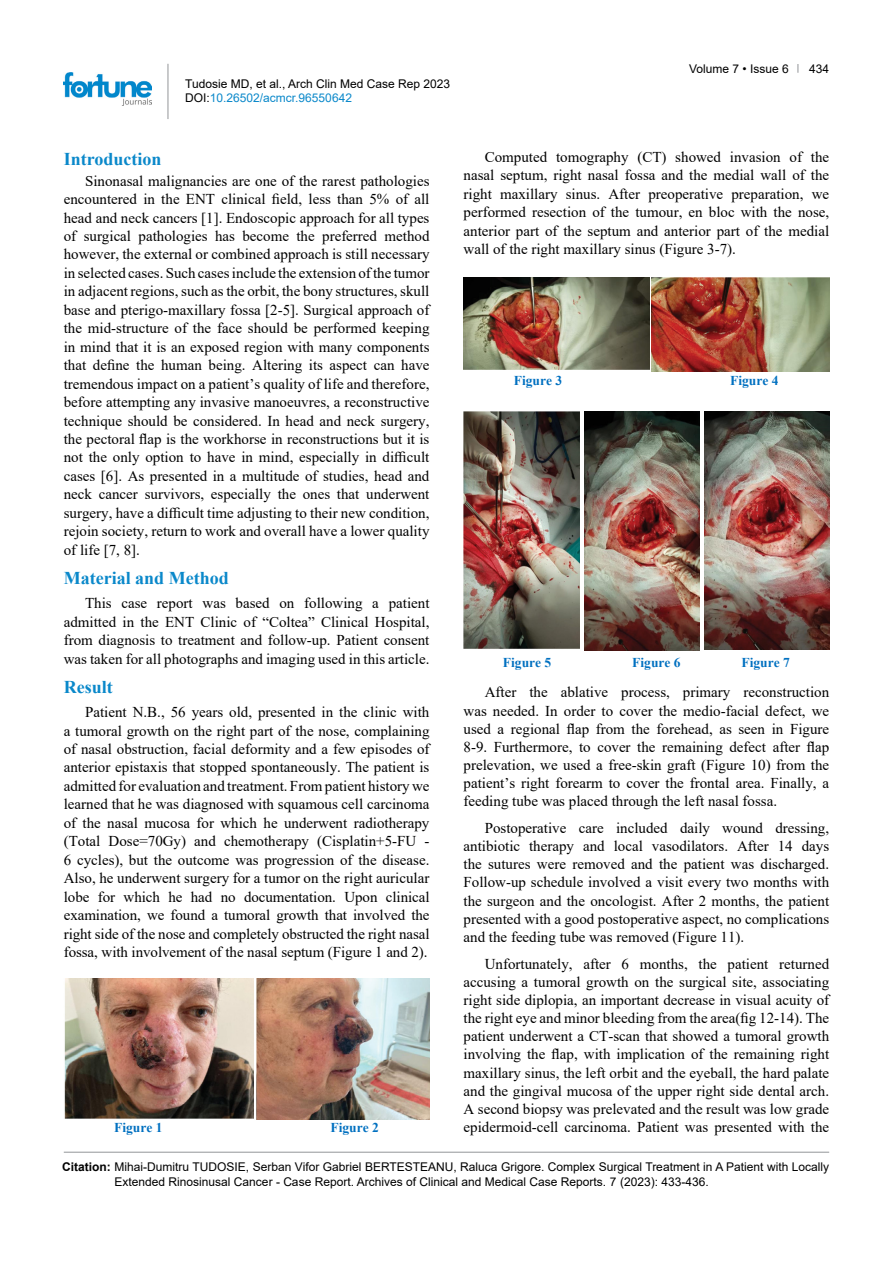
<style>
.page{position:relative;width:893px;height:1263px;background:#fff}
.page>*{position:absolute;margin:0;border:0;box-sizing:border-box;transform-origin:0 0}
.t1{font:700 18px "Times New Roman";color:#0a88ca}
.t2{font:15px/18.5px "Times New Roman";color:#000;text-align:justify}
.t3{font:700 13.5px "Times New Roman";color:#0070c0}
.t4{font:12px/14.4px "Arial";color:#000}
.s1{color:#0a88ca}
.s2{font-weight:700}
</style>
<div class="page">
<hr style="left:168px;top:64px;width:1px;height:55px;background:#939598">
<img style="left:64px;top:72px;width:88px;height:33px">
<hr style="left:64px;top:1152px;width:765px;height:1px;background:#939598">
<img style="left:64px;top:978px;width:190px;height:141px">
<img style="left:256px;top:978px;width:173px;height:141px">
<img style="left:463px;top:277px;width:186px;height:93px">
<img style="left:652px;top:277px;width:177px;height:94px">
<img style="left:463px;top:412px;width:117px;height:237px">
<img style="left:585px;top:412px;width:115px;height:238px">
<img style="left:705px;top:412px;width:124px;height:237px">
<p class="t4" style="left:185px;top:76px;width:266px">Tudosie MD, et al., Arch Clin Med Case Rep 2023<br>DOI:<span class="s1">10.26502/acmcr.96550642</span></p>
<p class="t4" style="left:689px;top:61px;width:101px">Volume 7 • Issue 6</p>
<p class="t4" style="left:809px;top:61px;width:22px">434</p>
<p class="t1" style="left:64px;top:146px;width:99px">Introduction</p>
<p class="t2" style="left:64px;top:171px;width:367px;text-indent:21px">Sinonasal malignancies are one of the rarest pathologies encountered in the ENT clinical field, less than 5% of all head and neck cancers [1]. Endoscopic approach for all types of surgical pathologies has become the preferred method however, the external or combined approach is still necessary in selected cases. Such cases include the extension of the tumor in adjacent regions, such as the orbit, the bony structures, skull base and pterigo-maxillary fossa [2-5]. Surgical approach of the mid-structure of the face should be performed keeping in mind that it is an exposed region with many components that define the human being. Altering its aspect can have tremendous impact on a patient’s quality of life and therefore, before attempting any invasive manoeuvres, a reconstructive technique should be considered. In head and neck surgery, the pectoral flap is the workhorse in reconstructions but it is not the only option to have in mind, especially in difficult cases [6]. As presented in a multitude of studies, head and neck cancer survivors, especially the ones that underwent surgery, have a difficult time adjusting to their new condition, rejoin society, return to work and overall have a lower quality of life [7, 8].</p>
<p class="t1" style="left:64px;top:565px;width:166px">Material and Method</p>
<p class="t2" style="left:64px;top:593px;width:367px;text-indent:21px">This case report was based on following a patient admitted in the ENT Clinic of “Coltea” Clinical Hospital, from diagnosis to treatment and follow-up. Patient consent was taken for all photographs and imaging used in this article.</p>
<p class="t1" style="left:64px;top:674px;width:50px">Result</p>
<p class="t2" style="left:64px;top:702px;width:367px;text-indent:21px">Patient N.B., 56 years old, presented in the clinic with a tumoral growth on the right part of the nose, complaining of nasal obstruction, facial deformity and a few episodes of anterior epistaxis that stopped spontaneously. The patient is admitted for evaluation and treatment. From patient history we learned that he was diagnosed with squamous cell carcinoma of the nasal mucosa for which he underwent radiotherapy (Total Dose=70Gy) and chemotherapy (Cisplatin+5-FU - 6 cycles), but the outcome was progression of the disease.<br>Also, he underwent surgery for a tumor on the right auricular lobe for which he had no documentation. Upon clinical examination, we found a tumoral growth that involved the right side of the nose and completely obstructed the right nasal fossa, with involvement of the nasal septum (Figure 1 and 2).</p>
<p class="t3" style="left:114px;top:1118px;width:50px">Figure 1</p>
<p class="t3" style="left:330px;top:1118px;width:50px">Figure 2</p>
<p class="t2" style="left:463px;top:147px;width:367px;text-indent:21px">Computed tomography (CT) showed invasion of the nasal septum, right nasal fossa and the medial wall of the right maxillary sinus. After preoperative preparation, we performed resection of the tumour, en bloc with the nose, anterior part of the septum and anterior part of the medial wall of the right maxillary sinus (Figure 3-7).</p>
<p class="t3" style="left:514px;top:371px;width:50px">Figure 3</p>
<p class="t3" style="left:730px;top:371px;width:50px">Figure 4</p>
<p class="t3" style="left:503px;top:653px;width:50px">Figure 5</p>
<p class="t3" style="left:632px;top:653px;width:50px">Figure 6</p>
<p class="t3" style="left:741px;top:653px;width:50px">Figure 7</p>
<p class="t2" style="left:463px;top:683px;width:367px;text-indent:21px">After the ablative process, primary reconstruction was needed. In order to cover the medio-facial defect, we used a regional flap from the forehead, as seen in Figure 8-9. Furthermore, to cover the remaining defect after flap prelevation, we used a free-skin graft (Figure 10) from the patient’s right forearm to cover the frontal area. Finally, a feeding tube was placed through the left nasal fossa.</p>
<p class="t2" style="left:463px;top:818px;width:367px;text-indent:21px">Postoperative care included daily wound dressing, antibiotic therapy and local vasodilators. After 14 days the sutures were removed and the patient was discharged.<br>Follow-up schedule involved a visit every two months with the surgeon and the oncologist. After 2 months, the patient presented with a good postoperative aspect, no complications and the feeding tube was removed (Figure 11).</p>
<p class="t2" style="left:463px;top:954px;width:367px;text-indent:21px">Unfortunately, after 6 months, the patient returned accusing a tumoral growth on the surgical site, associating right side diplopia, an important decrease in visual acuity of the right eye and minor bleeding from the area(fig 12-14). The patient underwent a CT-scan that showed a tumoral growth involving the flap, with implication of the remaining right maxillary sinus, the left orbit and the eyeball, the hard palate and the gingival mucosa of the upper right side dental arch.<br>A second biopsy was prelevated and the result was low grade epidermoid-cell carcinoma. Patient was presented with the</p>
<p class="t4" style="left:115px;top:1159px;width:716px;line-height:15px;text-indent:-52px"><span class="s2">Citation:</span> Mihai-Dumitru TUDOSIE, Serban Vifor Gabriel BERTESTEANU, Raluca Grigore. Complex Surgical Treatment in A Patient with Locally<br>Extended Rinosinusal Cancer - Case Report. Archives of Clinical and Medical Case Reports. 7 (2023): 433-436.</p>
</div>
